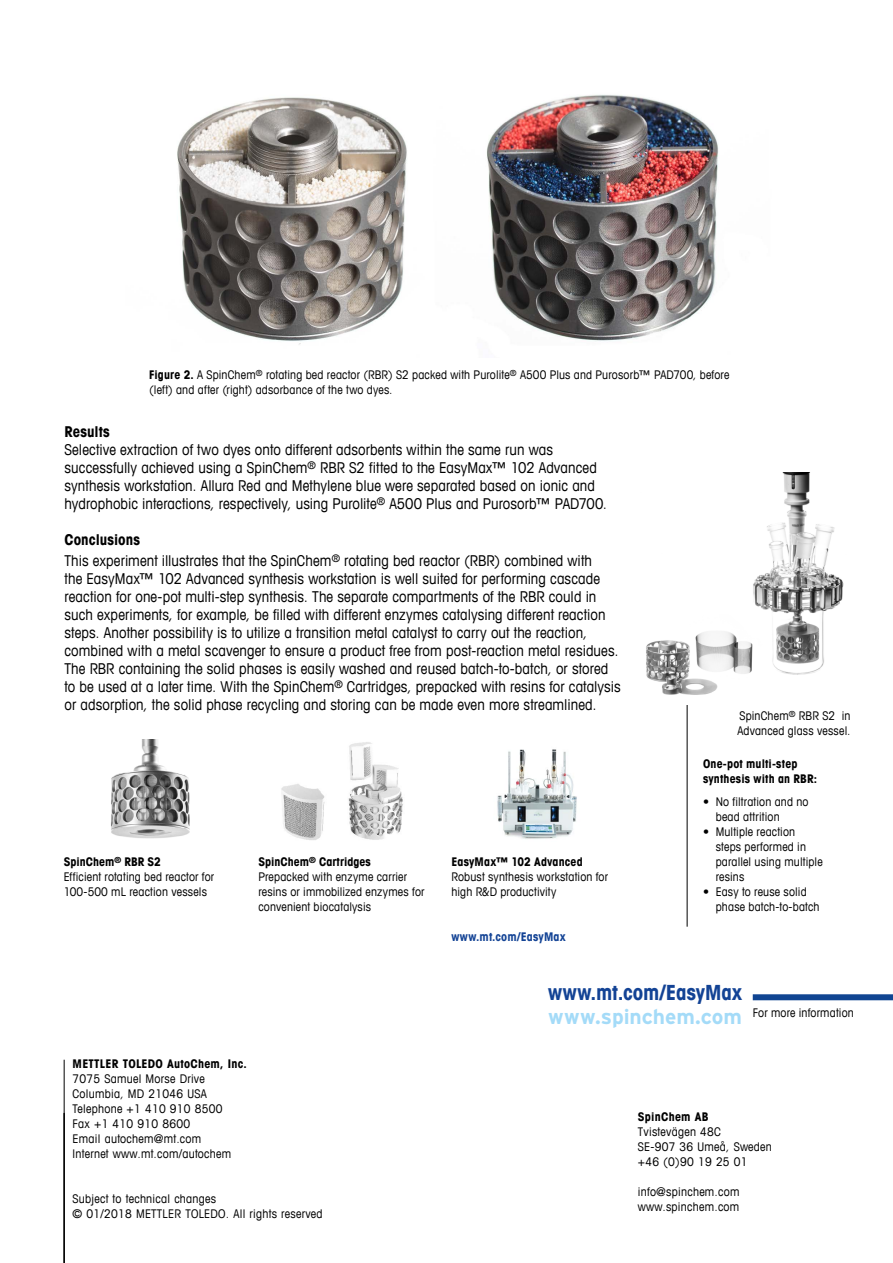
<style>
.page{position:relative;width:893px;height:1263px;background:#fff}
.page>*{position:absolute;margin:0;border:0;box-sizing:border-box;transform-origin:0 0}
._12_Running_Text_10{font:700 condensed 21px "Avant Garde Com";color:#134395}
._12_Running_Text_10-2{font:700 21px "Interstate";color:#a4dbf8}
._12_Running_Text_10-3{font:condensed 15px/18px "Avant Garde Com";letter-spacing:.005em;color:#000}
._12_Running_Text_10-4{font:700 condensed 15px "Avant Garde Com";letter-spacing:.005em;color:#000}
._12_Running_Text_10-5{font:condensed 12px/15px "Avant Garde Com";letter-spacing:.015em;color:#000}
.J_Caption_Book_8_10{font:condensed 12px "Avant Garde Com";letter-spacing:.02em;color:#000}
._12_Running_Text_10-6{font:700 condensed 12px/15px "Avant Garde Com";letter-spacing:.01em;color:#000}
.JJ_Caption_Bold_8_10{font:700 condensed 12px "Avant Garde Com";letter-spacing:.02em;color:#000}
._12_Running_Text_10-7{font:700 condensed 12px "Avant Garde Com";letter-spacing:.015em;color:#134395}
.J_Caption_Book_8_10-2{font:700 condensed 12px "Avant Garde Com";letter-spacing:.02em;color:#000}
.s1{font-weight:700}
</style>
<div class="page">
<img style="left:111px;top:740px;width:79px;height:99px">
<img style="left:281px;top:742px;width:122px;height:98px">
<img style="left:497px;top:749px;width:80px;height:90px">
<hr style="left:687px;top:705px;width:1px;height:222px;background:#000">
<img style="left:646px;top:473px;width:198px;height:222px">
<img style="left:177px;top:94px;width:542px;height:251px">
<hr style="left:64px;top:1060px;width:1px;height:203px;background:#000">
<div style="left:753px;top:994px;width:140px;height:6px;background:#104592"></div>
<p class="_12_Running_Text_10-5" style="left:149px;top:367px;width:582px"><span class="s1">Figure 2.</span> A SpinChem<sup>®</sup> rotating bed reactor (RBR) S2 packed with Purolite<sup>®</sup> A500 Plus and Purosorb™ PAD700, before (left) and after (right) adsorbance of the two dyes.</p>
<p class="_12_Running_Text_10-4" style="left:65px;top:422px;width:47px">Results</p>
<p class="_12_Running_Text_10-3" style="left:65px;top:440px;width:544px">Selective extraction of two dyes onto different adsorbents within the same run was successfully achieved using a SpinChem<sup>®</sup> RBR S2 fitted to the EasyMax™ 102 Advanced synthesis workstation. Allura Red and Methylene blue were separated based on ionic and hydrophobic interactions, respectively, using Purolite<sup>®</sup> A500 Plus and Purosorb™ PAD700.</p>
<p class="_12_Running_Text_10-4" style="left:65px;top:530px;width:77px">Conclusions</p>
<p class="_12_Running_Text_10-3" style="left:65px;top:551px;width:558px">This experiment illustrates that the SpinChem<sup>®</sup> rotating bed reactor (RBR) combined with<br>the EasyMax™ 102 Advanced synthesis workstation is well suited for performing cascade reaction for one-pot multi-step synthesis. The separate compartments of the RBR could in such experiments, for example, be filled with different enzymes catalysing different reaction steps. Another possibility is to utilize a transition metal catalyst to carry out the reaction, combined with a metal scavenger to ensure a product free from post-reaction metal residues.<br>The RBR containing the solid phases is easily washed and reused batch-to-batch, or stored to be used at a later time. With the SpinChem<sup>®</sup> Cartridges, prepacked with resins for catalysis or adsorption, the solid phase recycling and storing can be made even more streamlined.</p>
<p class="_12_Running_Text_10-5" style="left:737px;top:708px;width:115px">SpinChem<sup>®</sup> RBR S2 in<br>Advanced glass vessel.</p>
<p class="_12_Running_Text_10-6" style="left:64px;top:854px;width:99px">SpinChem<sup>®</sup> RBR S2</p>
<p class="_12_Running_Text_10-5" style="left:64px;top:869px;width:152px">Efficient rotating bed reactor for<br>100-500 mL reaction vessels</p>
<p class="_12_Running_Text_10-6" style="left:258px;top:854px;width:114px">SpinChem<sup>®</sup> Cartridges</p>
<p class="_12_Running_Text_10-5" style="left:258px;top:869px;width:168px">Prepacked with enzyme carrier resins or immobilized enzymes for convenient biocatalysis</p>
<p class="JJ_Caption_Bold_8_10" style="left:73px;top:1056px;width:176px">METTLER TOLEDO AutoChem, Inc.</p>
<p class="J_Caption_Book_8_10" style="left:73px;top:1072px;width:134px">7075 Samuel Morse Drive</p>
<p class="J_Caption_Book_8_10" style="left:73px;top:1087px;width:136px">Columbia, MD 21046 USA</p>
<p class="J_Caption_Book_8_10" style="left:73px;top:1102px;width:151px">Telephone +1 410 910 8500</p>
<p class="J_Caption_Book_8_10" style="left:73px;top:1117px;width:119px">Fax +1 410 910 8600</p>
<p class="J_Caption_Book_8_10" style="left:73px;top:1132px;width:130px">Email autochem@mt.com</p>
<p class="J_Caption_Book_8_10" style="left:73px;top:1147px;width:160px">Internet www.mt.com/autochem</p>
<p class="_12_Running_Text_10-5" style="left:73px;top:1191px;width:145px">Subject to technical changes</p>
<p class="_12_Running_Text_10-5" style="left:73px;top:1206px;width:251px">© 01/2018 METTLER TOLEDO. All rights reserved</p>
<p class="_12_Running_Text_10-6" style="left:451px;top:854px;width:133px">EasyMax™ 102 Advanced</p>
<p class="_12_Running_Text_10-5" style="left:451px;top:869px;width:158px">Robust synthesis workstation for high R&amp;D productivity</p>
<p class="_12_Running_Text_10-7" style="left:451px;top:929px;width:116px">www.mt.com/EasyMax</p>
<p class="_12_Running_Text_10-6" style="left:703px;top:755px;width:116px">One-pot multi-step synthesis with an RBR:</p>
<p class="_12_Running_Text_10-5" style="left:716px;top:794px;width:94px;text-indent:-13px">• No filtration and no bead attrition</p>
<p class="_12_Running_Text_10-5" style="left:716px;top:824px;width:108px;text-indent:-13px">• Multiple reaction steps performed in parallel using multiple resins</p>
<p class="_12_Running_Text_10-5" style="left:716px;top:884px;width:105px;text-indent:-13px">• Easy to reuse solid phase batch-to-batch</p>
<p class="_12_Running_Text_10" style="left:548px;top:979px;width:196px">www.mt.com/EasyMax</p>
<p class="_12_Running_Text_10-2" style="left:548px;top:1004px;width:195px">www.spinchem.com</p>
<p class="_12_Running_Text_10-5" style="left:753px;top:1005px;width:103px">For more information</p>
<p class="J_Caption_Book_8_10-2" style="left:638px;top:1109px;width:72px">SpinChem AB</p>
<p class="J_Caption_Book_8_10" style="left:638px;top:1124px;width:85px">Tvistevägen 48C</p>
<p class="J_Caption_Book_8_10" style="left:638px;top:1139px;width:136px">SE-907 36 Umeå, Sweden</p>
<p class="J_Caption_Book_8_10" style="left:638px;top:1154px;width:111px">+46 (0)90 19 25 01</p>
<p class="J_Caption_Book_8_10" style="left:638px;top:1184px;width:103px">info@spinchem.com</p>
<p class="J_Caption_Book_8_10" style="left:638px;top:1199px;width:103px">www.spinchem.com</p>
</div>
